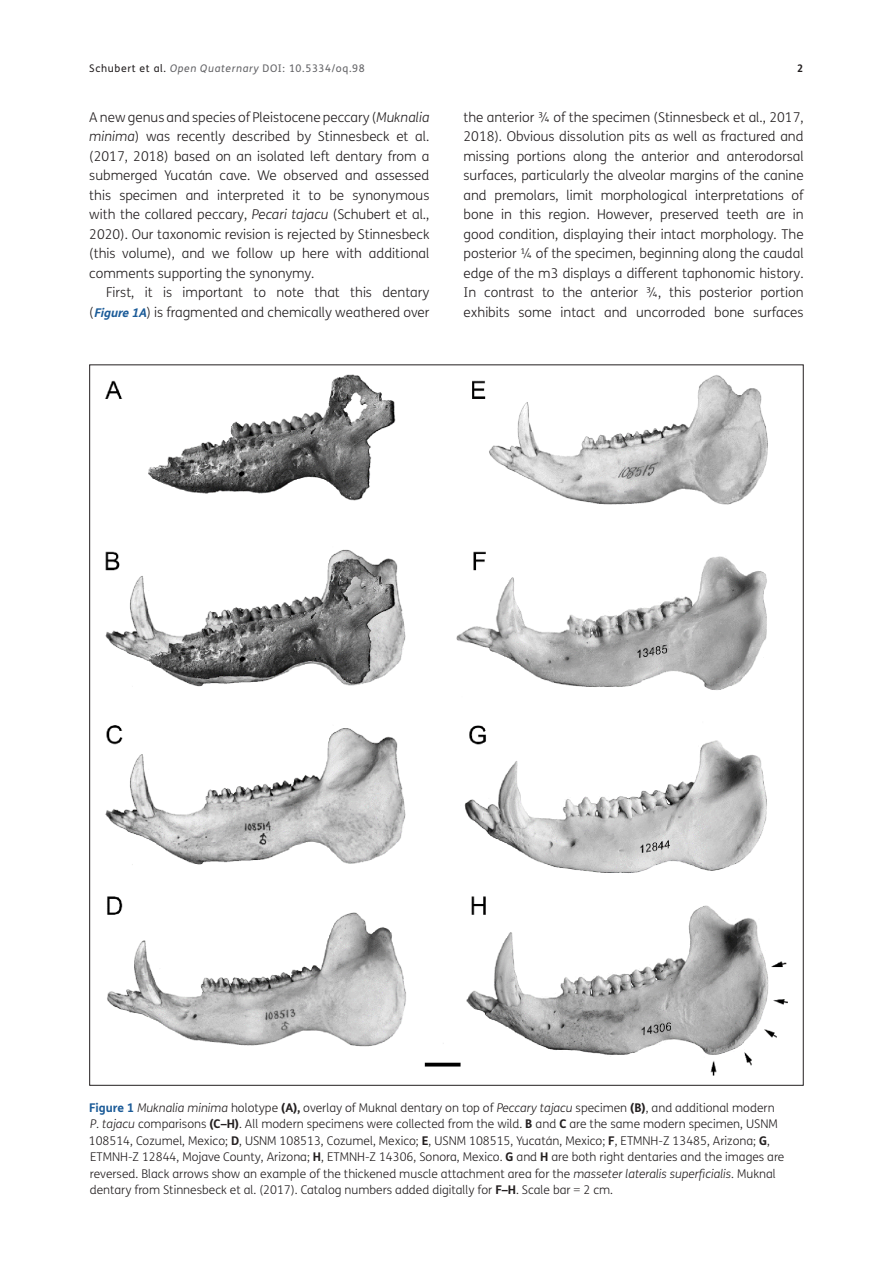
<style>
.page{position:relative;width:893px;height:1263px;background:#fff}
.page>*{position:absolute;margin:0;border:0;box-sizing:border-box;transform-origin:0 0}
.Body_Copy{font:300 13.5px/19.5px "FS Me";color:#231f20;text-align:right}
.Body_Copy_-_1st_Para{font:300 13.5px/19.5px "FS Me";color:#231f20;text-align:justify}
.Figure_copy{font:300 12px/16.5px "FS Me";color:#231f20}
.t1{font:10.5px "FS Me";letter-spacing:.06em;color:#636366}
.Folio{font:700 10.5px "FS Me";color:#231f20}
.s1{color:#231f20}
.s2{font-style:italic}
.s3{font-weight:700;font-style:italic;font-size:12px;color:#1b5b98}
.s4{font-weight:700;color:#1b5b98}
.s5{font-weight:700}
</style>
<div class="page">
<img style="left:105px;top:374px;width:683px;height:702px">
<p class="t1" style="left:89px;top:62px;width:277px"><span class="s1">Schubert et al.</span> <span class="s2">Open Quaternary</span> DOI: 10.5334/oq.98</p>
<p class="Folio" style="left:797px;top:61px;width:8px">2</p>
<p class="Body_Copy_-_1st_Para" style="left:89px;top:107px;width:342px">A new genus and species of Pleistocene peccary (<span class="s2">Muknalia minima</span>) was recently described by Stinnesbeck et al. (2017, 2018) based on an isolated left dentary from a submerged Yucatán cave. We observed and assessed this specimen and interpreted it to be synonymous with the collared peccary, <span class="s2">Pecari tajacu</span> (Schubert et al., 2020). Our taxonomic revision is rejected by Stinnesbeck (this volume), and we follow up here with additional comments supporting the synonymy.</p>
<p class="Body_Copy" style="left:89px;top:283px;width:342px">First, it is important to note that this dentary (<span class="s3">Figure 1A</span>) is fragmented and chemically weathered over</p>
<p class="Body_Copy" style="left:463px;top:107px;width:342px;text-align:justify">the anterior ¾ of the specimen (Stinnesbeck et al., 2017, 2018). Obvious dissolution pits as well as fractured and missing portions along the anterior and anterodorsal surfaces, particularly the alveolar margins of the canine and premolars, limit morphological interpretations of bone in this region. However, preserved teeth are in good condition, displaying their intact morphology. The posterior ¼ of the specimen, beginning along the caudal edge of the m3 displays a different taphonomic history.<br>In contrast to the anterior ¾, this posterior portion exhibits some intact and uncorroded bone surfaces</p>
<p class="Figure_copy" style="left:89px;top:1099px;width:697px"><span class="s4">Figure 1</span> <span class="s2">Muknalia minima</span> holotype <span class="s5">(A),</span> overlay of Muknal dentary on top of <span class="s2">Peccary tajacu</span> specimen <span class="s5">(B)</span>, and additional modern <span class="s2">P. tajacu</span> comparisons <span class="s5">(C–H)</span>. All modern specimens were collected from the wild. <span class="s5">B</span> and <span class="s5">C</span> are the same modern specimen, USNM 108514, Cozumel, Mexico; <span class="s5">D</span>, USNM 108513, Cozumel, Mexico; <span class="s5">E</span>, USNM 108515, Yucatán, Mexico; <span class="s5">F</span>, ETMNH-Z 13485, Arizona; <span class="s5">G</span>, ETMNH-Z 12844, Mojave County, Arizona; <span class="s5">H</span>, ETMNH-Z 14306, Sonora, Mexico. <span class="s5">G</span> and <span class="s5">H</span> are both right dentaries and the images are reversed. Black arrows show an example of the thickened muscle attachment area for the <span class="s2">masseter lateralis superficialis</span>. Muknal dentary from Stinnesbeck et al. (2017). Catalog numbers added digitally for <span class="s5">F–H</span>. Scale bar = 2 cm.</p>
</div>
